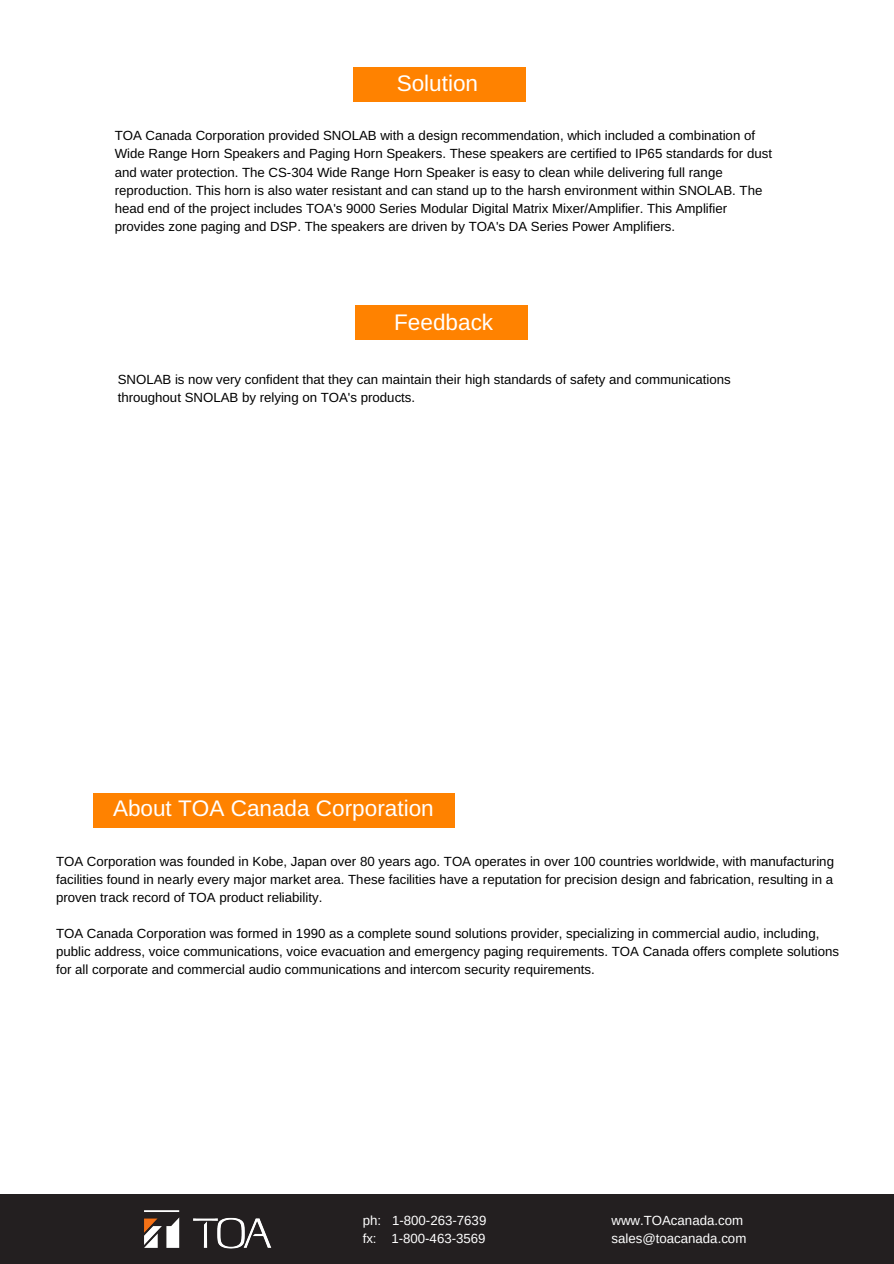
<style>
.page{position:relative;width:894px;height:1264px;background:#fff}
.page>*{position:absolute;margin:0;border:0;box-sizing:border-box;transform-origin:0 0}
.t1{font:22.5px "Arimo";color:#fff}
.t2{font:13.2px/18px "Arimo";color:#000}
.t3{font:13.2px/18px "Arimo";color:#fff}
</style>
<div class="page">
<div style="left:352px;top:67px;width:173px;height:34px;background:#ff8200"></div>
<div style="left:355px;top:305px;width:172px;height:35px;background:#ff8200"></div>
<div style="left:93px;top:792px;width:361px;height:35px;background:#ff8200"></div>
<div style="left:0;top:1194px;width:893px;height:69px;background:#231f20"></div>
<img style="left:144px;top:1210px;width:127px;height:39px">
<h1 class="t1" style="left:396px;top:71px;width:83px">Solution</h1>
<p class="t2" style="left:115px;top:127px;width:658px">TOA Canada Corporation provided SNOLAB with a design recommendation, which included a combination of Wide Range Horn Speakers and Paging Horn Speakers. These speakers are certified to IP65 standards for dust and water protection. The CS-304 Wide Range Horn Speaker is easy to clean while delivering full range reproduction. This horn is also water resistant and can stand up to the harsh environment within SNOLAB. The head end of the project includes TOA's 9000 Series Modular Digital Matrix Mixer/Amplifier. This Amplifier provides zone paging and DSP. The speakers are driven by TOA's DA Series Power Amplifiers.</p>
<h1 class="t1" style="left:394px;top:309px;width:100px">Feedback</h1>
<p class="t2" style="left:118px;top:370px;width:614px">SNOLAB is now very confident that they can maintain their high standards of safety and communications throughout SNOLAB by relying on TOA's products.</p>
<h1 class="t1" style="left:113px;top:795px;width:322px">About TOA Canada Corporation</h1>
<p class="t2" style="left:56px;top:852px;width:779px;text-align:justify">TOA Corporation was founded in Kobe, Japan over 80 years ago. TOA operates in over 100 countries worldwide, with manufacturing facilities found in nearly every major market area. These facilities have a reputation for precision design and fabrication, resulting in a proven track record of TOA product reliability.</p>
<p class="t2" style="left:56px;top:924px;width:784px">TOA Canada Corporation was formed in 1990 as a complete sound solutions provider, specializing in commercial audio, including, public address, voice communications, voice evacuation and emergency paging requirements. TOA Canada offers complete solutions for all corporate and commercial audio communications and intercom security requirements.</p>
<p class="t3" style="left:362px;top:1210px;width:125px">ph: 1-800-263-7639 fx: 1-800-463-3569</p>
<p class="t3" style="left:611px;top:1210px;width:136px">www.TOAcanada.com sales@toacanada.com</p>
</div>
